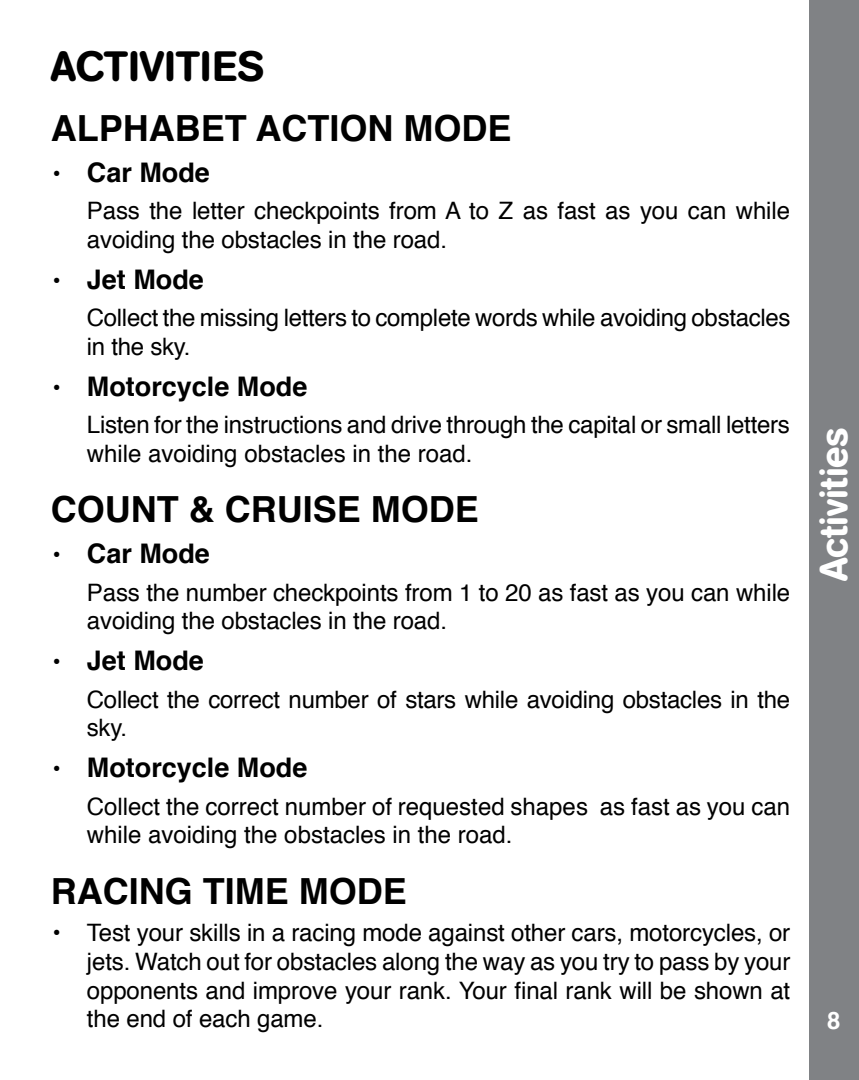
<style>
.page{position:relative;width:859px;height:1080px;background:#fff}
.page>*{position:absolute;margin:0;border:0;box-sizing:border-box;transform-origin:0 0}
.t1{font:500 42px "AG Book Rounded";color:#000}
.t2{font:500 39px "AG Book Rounded";color:#fff}
.t3{font:700 36px "Helvetica";color:#000}
.t4{font:700 27px "Helvetica";color:#000}
.t5{font:24px/28.8px "Helvetica";letter-spacing:-.005em;color:#000}
.t6{font:700 24px "Helvetica";color:#fff}
.s1{font-weight:400;font-size:24px}
</style>
<div class="page">
<div style="left:809px;top:0;width:50px;height:1080px;background:#808285"></div>
<h1 class="t1" style="left:51px;top:42px;width:215px">ACTIVITIES</h1>
<h3 class="t3" style="left:51px;top:104px;width:380px">ALPHABET ACTION MODE</h3>
<p class="t4" style="left:51px;top:154px;width:161px"><span class="s1">•</span> Car Mode</p>
<p class="t5" style="left:87px;top:198px;width:705px">Pass the letter checkpoints from A to Z as fast as you can while avoiding the obstacles in the road.</p>
<p class="t4" style="left:51px;top:261px;width:155px"><span class="s1">•</span> Jet Mode</p>
<p class="t5" style="left:87px;top:305px;width:705px">Collect the missing letters to complete words while avoiding obstacles in the sky.</p>
<p class="t4" style="left:51px;top:368px;width:258px"><span class="s1">•</span> Motorcycle Mode</p>
<p class="t5" style="left:87px;top:412px;width:704px">Listen for the instructions and drive through the capital or small letters while avoiding obstacles in the road.</p>
<h3 class="t3" style="left:51px;top:485px;width:347px">COUNT &amp; CRUISE MODE</h3>
<p class="t4" style="left:51px;top:535px;width:161px"><span class="s1">•</span> Car Mode</p>
<p class="t5" style="left:87px;top:579px;width:705px">Pass the number checkpoints from 1 to 20 as fast as you can while avoiding the obstacles in the road.</p>
<p class="t4" style="left:51px;top:642px;width:155px"><span class="s1">•</span> Jet Mode</p>
<p class="t5" style="left:87px;top:686px;width:705px">Collect the correct number of stars while avoiding obstacles in the sky.</p>
<p class="t4" style="left:51px;top:749px;width:258px"><span class="s1">•</span> Motorcycle Mode</p>
<p class="t5" style="left:87px;top:793px;width:705px">Collect the correct number of requested shapes as fast as you can while avoiding the obstacles in the road.</p>
<h3 class="t3" style="left:51px;top:866px;width:275px">RACING TIME MODE</h3>
<p class="t5" style="left:87px;top:920px;width:705px;text-align:justify;text-indent:-36px">• Test your skills in a racing mode against other cars, motorcycles, or jets. Watch out for obstacles along the way as you try to pass by your opponents and improve your rank. Your final rank will be shown at the end of each game.</p>
<h2 class="t2" style="left:811px;top:581px;width:156px;rotate:-90deg">Activities</h2>
<p class="t6" style="left:827px;top:1004px;width:15px">8</p>
</div>
